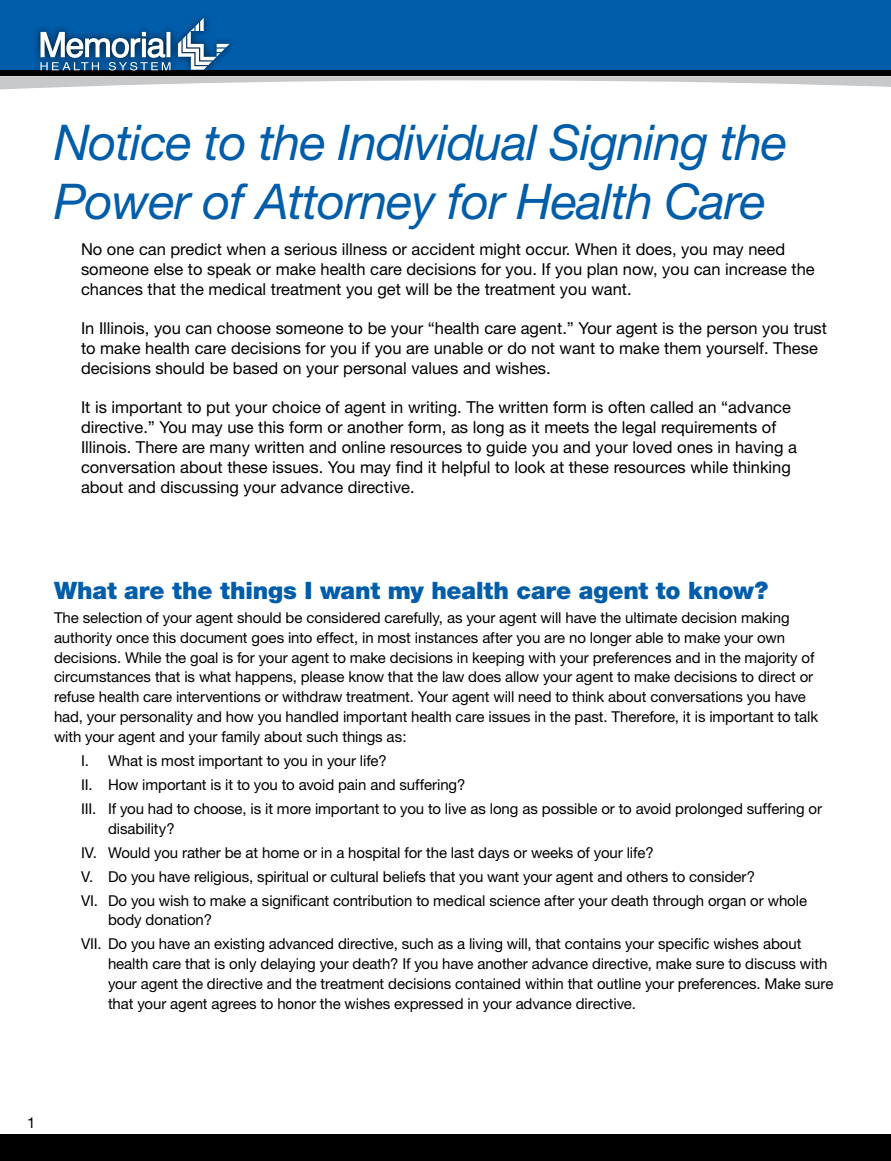
<style>
.page{position:relative;width:891px;height:1161px;background:#fff}
.page>*{position:absolute;margin:0;border:0;box-sizing:border-box;transform-origin:0 0}
.t1{font:italic 49.35px/59.1px "Helvetica Neue";letter-spacing:-.02em;color:#005daa}
.t2{font:900 24px "Helvetica Neue";letter-spacing:-.005em;color:#005daa}
.t3{font:16.5px/19.8px "Helvetica Neue";color:#000}
.t4{font:15px/19.8px "Helvetica Neue";letter-spacing:-.005em;color:#000}
</style>
<div class="page">
<div style="left:0;top:0;width:891px;height:71px;background:#005daa"></div>
<svg style="left:0;top:18px;width:891px;height:72px"></svg>
<div style="left:0;top:1134px;width:891px;height:27px;background:#000"></div>
<h1 class="t1" style="left:54px;top:112px;width:735px">Notice to the Individual Signing the<br>Power of Attorney for Health Care</h1>
<p class="t3" style="left:81px;top:239px;width:735px">No one can predict when a serious illness or accident might occur. When it does, you may need someone else to speak or make health care decisions for you. If you plan now, you can increase the chances that the medical treatment you get will be the treatment you want.</p>
<p class="t3" style="left:81px;top:318px;width:748px">In Illinois, you can choose someone to be your “health care agent.” Your agent is the person you trust to make health care decisions for you if you are unable or do not want to make them yourself. These decisions should be based on your personal values and wishes.</p>
<p class="t3" style="left:81px;top:397px;width:718px">It is important to put your choice of agent in writing. The written form is often called an “advance directive.” You may use this form or another form, as long as it meets the legal requirements of Illinois. There are many written and online resources to guide you and your loved ones in having a conversation about these issues. You may find it helpful to look at these resources while thinking about and discussing your advance directive.</p>
<h2 class="t2" style="left:54px;top:576px;width:716px">What are the things I want my health care agent to know?</h2>
<p class="t4" style="left:54px;top:607px;width:766px">The selection of your agent should be considered carefully, as your agent will have the ultimate decision making authority once this document goes into effect, in most instances after you are no longer able to make your own decisions. While the goal is for your agent to make decisions in keeping with your preferences and in the majority of circumstances that is what happens, please know that the law does allow your agent to make decisions to direct or refuse health care interventions or withdraw treatment. Your agent will need to think about conversations you have had, your personality and how you handled important health care issues in the past. Therefore, it is important to talk with your agent and your family about such things as:</p>
<p class="t4" style="left:81px;top:749px;width:743px;line-height:23.9px">I. What is most important to you in your life?<br>II. How important is it to you to avoid pain and suffering?<br>III. If you had to choose, is it more important to you to live as long as possible or to avoid prolonged suffering or</p>
<p class="t4" style="left:81px;top:816px;width:728px;line-height:23.9px;text-indent:27px">disability?<br>IV. Would you rather be at home or in a hospital for the last days or weeks of your life?<br>V. Do you have religious, spiritual or cultural beliefs that you want your agent and others to consider?<br>VI. Do you wish to make a significant contribution to medical science after your death through organ or whole</p>
<p class="t4" style="left:81px;top:908px;width:722px;line-height:23.9px;text-indent:27px">body donation?<br>VII. Do you have an existing advanced directive, such as a living will, that contains your specific wishes about</p>
<p class="t4" style="left:108px;top:954px;width:727px">health care that is only delaying your death? If you have another advance directive, make sure to discuss with your agent the directive and the treatment decisions contained within that outline your preferences. Make sure that your agent agrees to honor the wishes expressed in your advance directive.</p>
<p class="t4" style="left:27px;top:1112px;width:10px">1</p>
</div>
